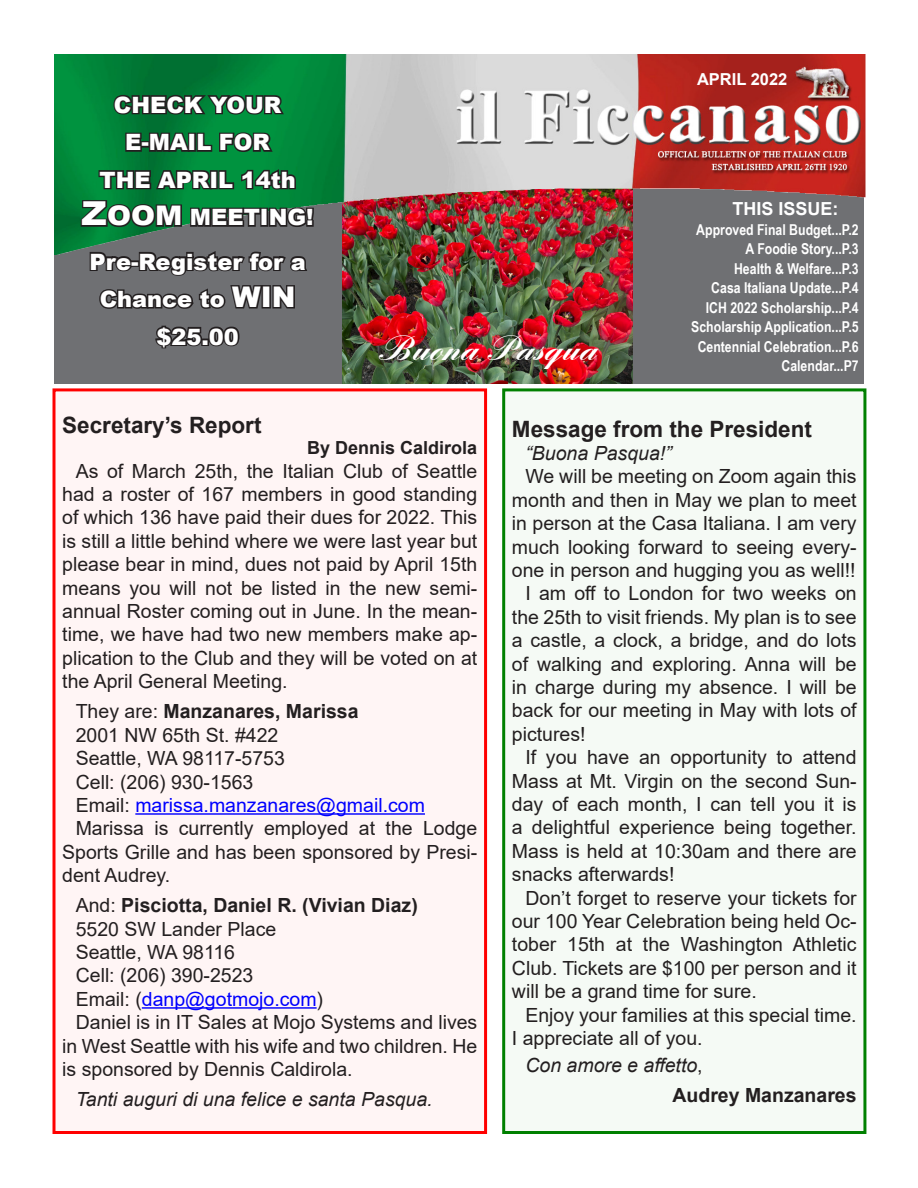
<style>
.page{position:relative;width:918px;height:1188px;background:#fff}
.page>*{position:absolute;margin:0;border:0;box-sizing:border-box;transform-origin:0 0}
.t1{font:700 36px "Englische Sch T";color:#fff}
.t2{font:900 22.5px/37.5px "Arial";color:#fff;text-align:center}
.Head1{font:700 22.5px "Arial";color:#231f20}
.Body1{font:19.5px/23.4px "Arial";color:#231f20;text-align:justify}
.Body1-2{font:italic 19.5px "Arial";color:#231f20}
.Body1-3{font:700 19.5px "Arial";color:#231f20}
.Body1-4{font:19.5px "Arial";color:#00f}
.Body_text_author{font:700 19.5px "Arial";color:#231f20}
.Body_text_author-2{font:700 18px "Arial";color:#231f20}
.t3{font:700 18px "Arial";color:#fff}
.t4{font:700 16.5px "Arial";color:#fff}
.t5{font:700 15px "Arial Narrow";color:#fff}
.s1{font-size:33px}
.s2{font-size:27px}
.s3{font-size:28.5px}
.s4{font-weight:400}
.s5{color:#231f20}
.s6{font-style:normal}
</style>
<div class="page">
<div style="left:54px;top:185px;width:586px;height:199px;background:#6f7073"></div>
<div style="left:504px;top:390px;width:361px;height:742px;background:#f5faf5"></div>
<div style="left:502px;top:388px;width:364px;height:746px;border:3px solid #008000"></div>
<div style="left:640px;top:189px;width:224px;height:195px;background:#6f7073"></div>
<img style="left:342px;top:257px;width:291px;height:127px">
<img style="left:54px;top:54px;width:812px;height:203px">
<div style="left:54px;top:255px;width:23px;height:6px;background:#6f7073"></div>
<svg style="left:111px;top:93px;width:175px;height:63px;background:#0c5f30"></svg>
<svg style="left:79px;top:166px;width:236px;height:65px;background:#145f34"></svg>
<svg style="left:88px;top:249px;width:222px;height:60px"></svg>
<svg style="left:155px;top:325px;width:85px;height:24px"></svg>
<div style="left:54px;top:390px;width:432px;height:742px;background:#fff5f5"></div>
<hr style="left:135px;top:813px;width:290px;height:2px;background:#00f">
<hr style="left:142px;top:1007px;width:175px;height:2px;background:#00f">
<div style="left:52px;top:388px;width:435px;height:746px;border:3px solid #f00"></div>
<p class="t2" style="left:82px;top:85px;width:234px">CHECK YOUR<br>E-MAIL FOR<br>THE APRIL 14th<br><span class="s1">Z</span><span class="s2">OOM</span> MEETING!</p>
<p class="t2" style="left:90px;top:242px;width:218px">Pre-Register for a<br>Chance to <span class="s3">WIN </span>$25.00</p>
<p class="t1" style="left:378px;top:328px;width:220px">Buona Pasqua</p>
<p class="t4" style="left:697px;top:68px;width:92px">APRIL 2022</p>
<p class="t3" style="left:733px;top:196px;width:108px">THIS ISSUE:</p>
<p class="t5" style="left:696px;top:218px;width:164px">Approved Final Budget...P.2</p>
<p class="t5" style="left:746px;top:238px;width:115px">A Foodie Story...P.3</p>
<p class="t5" style="left:734px;top:257px;width:126px">Health &amp; Welfare...P.3</p>
<p class="t5" style="left:711px;top:277px;width:149px">Casa Italiana Update...P.4</p>
<p class="t5" style="left:706px;top:296px;width:154px">ICH 2022 Scholarship...P.4</p>
<p class="t5" style="left:691px;top:316px;width:169px">Scholarship Application...P.5</p>
<p class="t5" style="left:698px;top:335px;width:163px">Centennial Celebration...P.6</p>
<p class="t5" style="left:782px;top:355px;width:79px">Calendar...P7</p>
<p class="Head1" style="left:62px;top:409px;width:201px">Secretary’s Report</p>
<p class="Body_text_author-2" style="left:307px;top:435px;width:172px">By Dennis Caldirola</p>
<p class="Body1" style="left:62px;top:459px;width:417px;text-indent:14px">As of March 25th, the Italian Club of Seattle had a roster of 167 members in good standing of which 136 have paid their dues for 2022. This is still a little behind where we were last year but please bear in mind, dues not paid by April 15th means you will not be listed in the new semi&shy;annual Roster coming out in June. In the mean&shy;time, we have had two new members make ap&shy;plication to the Club and they will be voted on at the April General Meeting.</p>
<p class="Body1-3" style="left:76px;top:698px;width:284px"><span class="s4">They are:</span> Manzanares, Marissa</p>
<p class="Body1" style="left:76px;top:723px;width:204px">2001 NW 65th St. #422</p>
<p class="Body1" style="left:76px;top:746px;width:211px">Seattle, WA 98117-5753</p>
<p class="Body1" style="left:76px;top:770px;width:179px">Cell: (206) 930-1563</p>
<p class="Body1-4" style="left:76px;top:792px;width:351px"><span class="s5">Email:</span> marissa.manzanares@gmail.com</p>
<p class="Body1" style="left:62px;top:817px;width:417px;text-indent:14px">Marissa is currently employed at the Lodge Sports Grille and has been sponsored by Presi&shy;dent Audrey.</p>
<p class="Body1-3" style="left:76px;top:892px;width:344px"><span class="s4">And:</span> Pisciotta, Daniel R. (Vivian Diaz)</p>
<p class="Body1" style="left:76px;top:917px;width:202px">5520 SW Lander Place</p>
<p class="Body1" style="left:76px;top:940px;width:161px">Seattle, WA 98116</p>
<p class="Body1" style="left:76px;top:964px;width:179px">Cell: (206) 390-2523</p>
<p class="Body1-4" style="left:76px;top:986px;width:249px"><span class="s5">Email: (</span>danp@gotmojo.com<span class="s5">)</span></p>
<p class="Body1" style="left:62px;top:1011px;width:417px;text-indent:14px">Daniel is in IT Sales at Mojo Systems and lives in West Seattle with his wife and two children. He is sponsored by Dennis Caldirola.</p>
<p class="Body1-2" style="left:76px;top:1087px;width:358px">Tanti auguri di una felice e santa Pasqua.</p>
<p class="Head1" style="left:512px;top:413px;width:302px">Message from the President</p>
<p class="Body1-2" style="left:525px;top:441px;width:148px">“Buona Pasqua!”</p>
<p class="Body1" style="left:512px;top:465px;width:346px;text-indent:14px">We will be meeting on Zoom again this month and then in May we plan to meet in person at the Casa Italiana. I am very much looking forward to seeing every&shy;one in person and hugging you as well!!</p>
<p class="Body1" style="left:512px;top:582px;width:346px;text-indent:14px">I am off to London for two weeks on the 25th to visit friends. My plan is to see a castle, a clock, a bridge, and do lots of walking and exploring. Anna will be in charge during my absence. I will be back for our meeting in May with lots of pictures!</p>
<p class="Body1" style="left:512px;top:746px;width:346px;text-indent:14px">If you have an opportunity to attend Mass at Mt. Virgin on the second Sun&shy;day of each month, I can tell you it is a delightful experience being together.<br>Mass is held at 10:30am and there are snacks afterwards!</p>
<p class="Body1" style="left:512px;top:886px;width:346px;text-indent:14px">Don’t forget to reserve your tickets for our 100 Year Celebration being held Oc&shy;tober 15th at the Washington Athletic Club. Tickets are $100 per person and it will be a grand time for sure.</p>
<p class="Body1" style="left:512px;top:1003px;width:346px;text-indent:14px">Enjoy your families at this special time.<br>I appreciate all of you.</p>
<p class="Body1-2" style="left:525px;top:1053px;width:179px">Con amore e affetto<span class="s6">,</span></p>
<p class="Body_text_author" style="left:672px;top:1082px;width:186px">Audrey Manzanares</p>
</div>
